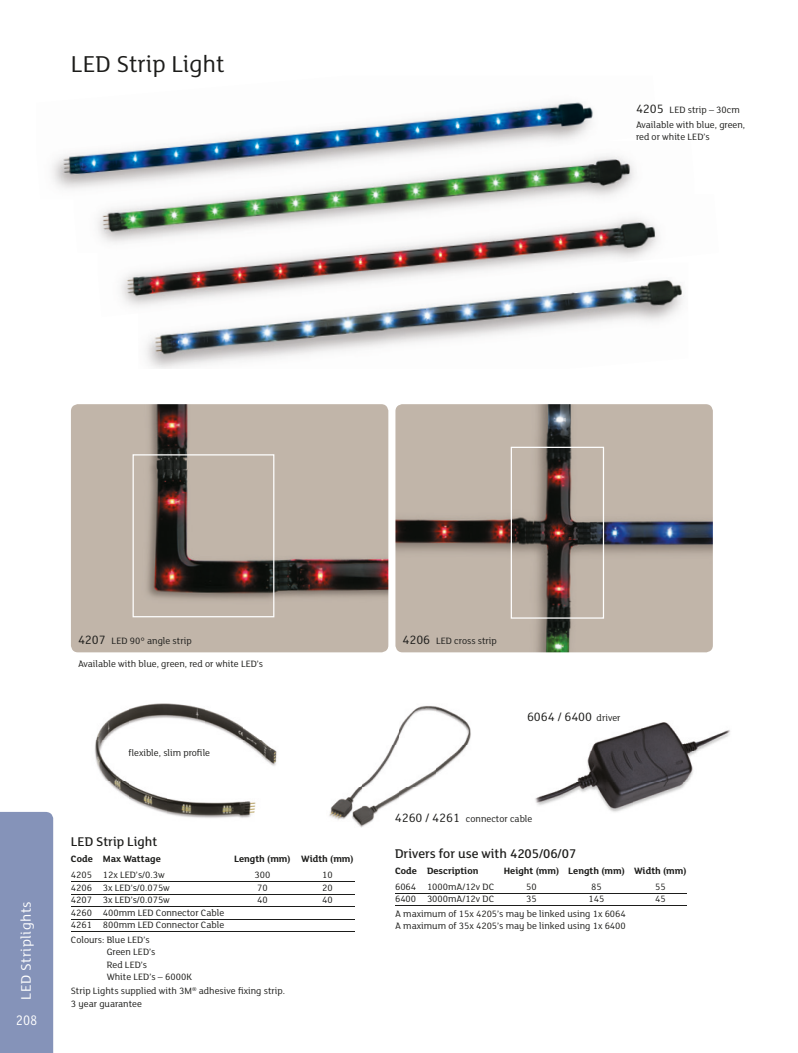
<style>
.page{position:relative;width:798px;height:1053px;background:#fff}
.page>*{position:absolute;margin:0;border:0;box-sizing:border-box;transform-origin:0 0}
.t1{font:25px "FS Lola";color:#1d1d1b}
.t2{font:15px "FS Lola";letter-spacing:.03em;color:#fff}
.t3{font:15px "FS Lola";letter-spacing:.03em;color:#fff;scale:.9 1}
.t4{font:500 13.75px "FS Lola";color:#1d1d1b}
.t5{font:13.12px "FS Lola";color:#1d1d1b}
.t6{font:10px/12.5px "FS Lola";color:#1d1d1b}
.t7{font:700 10px "FS Lola";color:#1d1d1b}
.s1{font-size:13.12px}
.s2{font-size:10px}
</style>
<div class="page">
<img style="left:535px;top:722px;width:195px;height:90px">
<img style="left:329px;top:706px;width:142px;height:122px">
<img style="left:95px;top:703px;width:182px;height:115px">
<img style="left:146px;top:317px;width:521px;height:52px">
<img style="left:71px;top:404px;width:317px;height:248px">
<img style="left:395px;top:404px;width:317px;height:248px">
<svg style="left:132px;top:454px;width:142px;height:163px;background:#93867d"></svg>
<svg style="left:510px;top:446px;width:94px;height:172px;background:#8c7f77"></svg>
<img style="left:121px;top:253px;width:563px;height:64px">
<img style="left:97px;top:199px;width:562px;height:54px">
<img style="left:52px;top:102px;width:582px;height:97px">
<div style="left:0;top:811px;width:53px;height:241px;background:#8593b9"></div>
<hr style="left:71px;top:881px;width:283px;height:1px;background:#1d1d1b">
<hr style="left:71px;top:893px;width:283px;height:1px;background:#1d1d1b">
<hr style="left:71px;top:906px;width:283px;height:1px;background:#1d1d1b">
<hr style="left:71px;top:918px;width:283px;height:1px;background:#1d1d1b">
<hr style="left:71px;top:931px;width:283px;height:1px;background:#1d1d1b">
<hr style="left:395px;top:892px;width:291px;height:1px;background:#1d1d1b">
<hr style="left:395px;top:905px;width:291px;height:1px;background:#1d1d1b">
<h1 class="t1" style="left:71px;top:47px;width:155px">LED Strip Light</h1>
<p class="t6" style="left:635px;top:102px;width:111px;line-height:14.2px"><span class="s1">4205</span> LED strip – 30cm<br>Available with blue, green,</p>
<p class="t6" style="left:635px;top:130px;width:75px">red or white LED’s</p>
<h2 class="t2" style="left:16px;top:999px;width:100px;rotate:-90deg">LED Striplights</h2>
<h2 class="t3" style="left:16px;top:1010px;width:25px">208</h2>
<p class="t6" style="left:78px;top:634px;width:115px"><span class="s1">4207</span> LED 90° angle strip</p>
<p class="t6" style="left:402px;top:634px;width:96px"><span class="s1">4206</span> LED cross strip</p>
<p class="t6" style="left:78px;top:657px;width:187px">Available with blue, green, red or white LED’s</p>
<p class="t6" style="left:128px;top:746px;width:83px">flexible, slim profile</p>
<h3 class="t4" style="left:71px;top:832px;width:88px">LED Strip Light</h3>
<p class="t7" style="left:71px;top:852px;width:91px">Code Max Wattage</p>
<p class="t7" style="left:234px;top:852px;width:121px">Length (mm) Width (mm)</p>
<p class="t6" style="left:71px;top:868px;width:95px">4205 12x LED’s/0.3w</p>
<p class="t6" style="left:254px;top:868px;width:17px">300</p>
<p class="t6" style="left:322px;top:868px;width:12px">10</p>
<p class="t6" style="left:71px;top:880px;width:100px">4206 3x LED’s/0.075w</p>
<p class="t6" style="left:257px;top:880px;width:12px">70</p>
<p class="t6" style="left:322px;top:880px;width:12px">20</p>
<p class="t6" style="left:71px;top:893px;width:100px">4207 3x LED’s/0.075w</p>
<p class="t6" style="left:257px;top:893px;width:12px">40</p>
<p class="t6" style="left:322px;top:893px;width:12px">40</p>
<p class="t6" style="left:71px;top:905px;width:155px">4260 400mm LED Connector Cable<br>4261 800mm LED Connector Cable</p>
<p class="t6" style="left:107px;top:932px;width:87px;text-indent:-36px">Colours: Blue LED’s<br>Green LED’s<br>Red LED’s<br>White LED’s – 6000K</p>
<p class="t6" style="left:71px;top:984px;width:215px">Strip Lights supplied with 3M<sup>®</sup> adhesive fixing strip.<br>3 year guarantee</p>
<h3 class="t5" style="left:527px;top:707px;width:95px">6064 / 6400 <span class="s2">driver</span></h3>
<p class="t6" style="left:394px;top:812px;width:139px"><span class="s1">4260 / 4261</span> connector cable</p>
<h3 class="t4" style="left:395px;top:844px;width:183px">Drivers for use with 4205/06/07</h3>
<p class="t7" style="left:395px;top:863px;width:85px">Code Description</p>
<p class="t7" style="left:503px;top:863px;width:184px">Height (mm) Length (mm) Width (mm)</p>
<p class="t6" style="left:395px;top:879px;width:100px">6064 1000mA/12v DC</p>
<p class="t6" style="left:526px;top:879px;width:12px">50</p>
<p class="t6" style="left:591px;top:879px;width:12px">85</p>
<p class="t6" style="left:654px;top:879px;width:12px">55</p>
<p class="t6" style="left:395px;top:892px;width:100px">6400 3000mA/12v DC</p>
<p class="t6" style="left:526px;top:892px;width:12px">35</p>
<p class="t6" style="left:588px;top:892px;width:17px">145</p>
<p class="t6" style="left:654px;top:892px;width:12px">45</p>
<p class="t6" style="left:395px;top:906px;width:232px">A maximum of 15x 4205’s may be linked using 1x 6064<br>A maximum of 35x 4205’s may be linked using 1x 6400</p>
</div>
